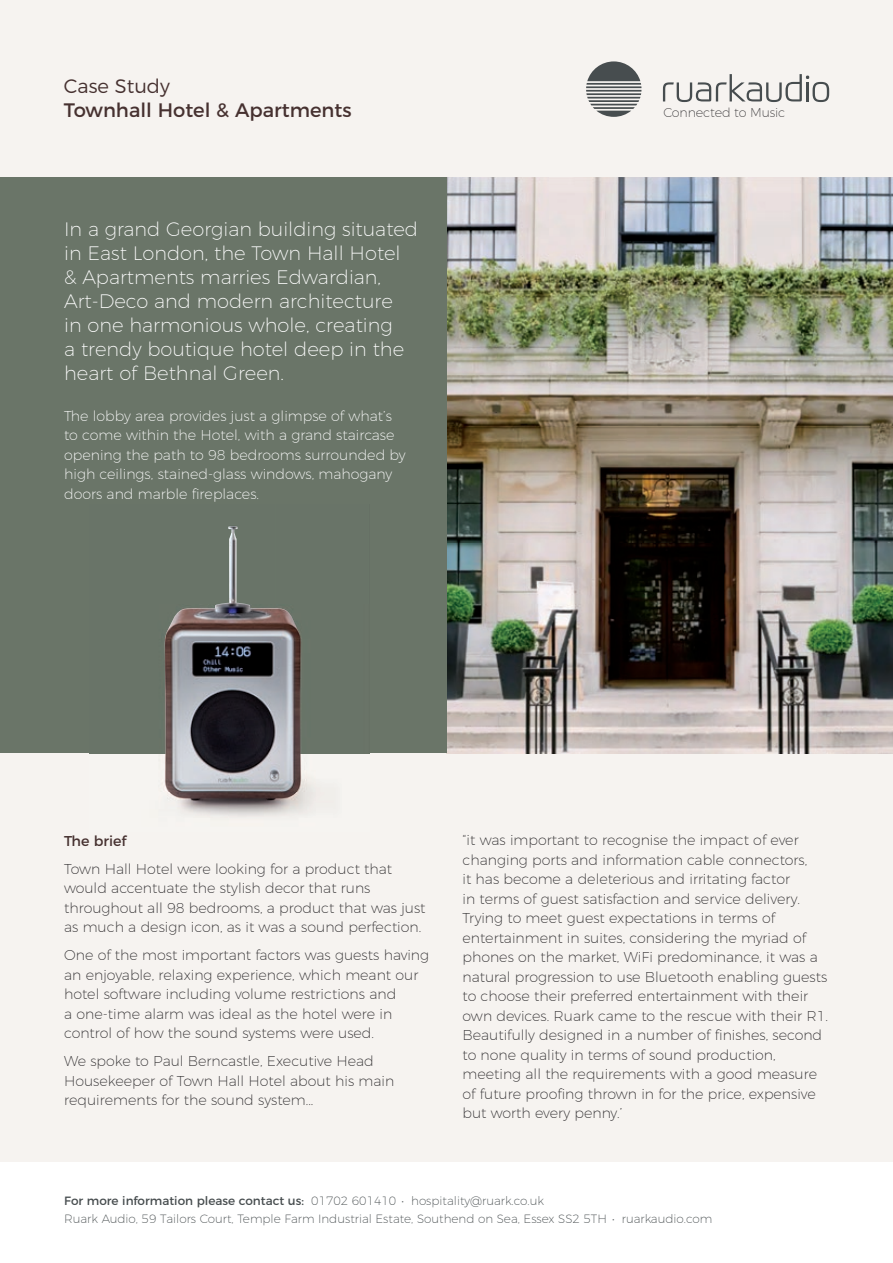
<style>
.page{position:relative;width:893px;height:1263px;background:#fff}
.page>*{position:absolute;margin:0;border:0;box-sizing:border-box;transform-origin:0 0}
.t1{font:200 19.5px/24px "Montserrat";color:#fff}
.t2{font:19.5px "Montserrat";color:#463130}
.t3{font:300 19.5px "Montserrat";color:#463130}
.t4{font:200 14.25px/19.5px "Montserrat";color:#2c2a2c}
.t5{font:200 14.25px/19.5px "Montserrat";color:#fff}
.t6{font:14.25px "Montserrat";color:#463130}
.t7{font:200 12.75px "Montserrat";letter-spacing:-.01em;color:#3b393b}
.t8{font:200 12px/18px "Montserrat";color:#474d4f}
.s1{font-weight:400}
</style>
<div class="page">
<div style="left:0;top:0;width:893px;height:1161px;background:#f6f3f0"></div>
<img style="left:446px;top:178px;width:447px;height:575px">
<div style="left:0;top:178px;width:446px;height:575px;background:#6a7568"></div>
<svg style="left:586px;top:61px;width:55px;height:56px"></svg>
<svg style="left:663px;top:74px;width:166px;height:28px"></svg>
<img style="left:90px;top:753px;width:280px;height:63px">
<img style="left:164px;top:526px;width:137px;height:274px">
<h1 class="t3" style="left:64px;top:71px;width:108px">Case Study</h1>
<h1 class="t2" style="left:64px;top:94px;width:289px">Townhall Hotel &amp; Apartments</h1>
<h1 class="t1" style="left:64px;top:215px;width:355px">In a grand Georgian building situated in East London, the Town Hall Hotel<br>&amp; Apartments marries Edwardian, Art-Deco and modern architecture<br>in one harmonious whole, creating<br>a trendy boutique hotel deep in the heart of Bethnal Green.</h1>
<p class="t5" style="left:64px;top:404px;width:343px">The lobby area provides just a glimpse of what’s to come within the Hotel, with a grand staircase opening the path to 98 bedrooms surrounded by high ceilings, stained-glass windows, mahogany doors and marble fireplaces.</p>
<p class="t7" style="left:663px;top:103px;width:124px">Connected to Music</p>
<p class="t6" style="left:64px;top:829px;width:64px">The brief</p>
<p class="t4" style="left:64px;top:857px;width:363px">Town Hall Hotel were looking for a product that would accentuate the stylish decor that runs throughout all 98 bedrooms, a product that was just as much a design icon, as it was a sound perfection.</p>
<p class="t4" style="left:64px;top:944px;width:367px">One of the most important factors was guests having an enjoyable, relaxing experience, which meant our hotel software including volume restrictions and<br>a one-time alarm was ideal as the hotel were in control of how the sound systems were used.</p>
<p class="t4" style="left:64px;top:1050px;width:332px">We spoke to Paul Berncastle, Executive Head<br>Housekeeper of Town Hall Hotel about his main requirements for the sound system...</p>
<p class="t4" style="left:462px;top:829px;width:367px">“it was important to recognise the impact of ever changing ports and information cable connectors,<br>it has become a deleterious and irritating factor<br>in terms of guest satisfaction and service delivery.<br>Trying to meet guest expectations in terms of entertainment in suites, considering the myriad of phones on the market, WiFi predominance, it was a natural progression to use Bluetooth enabling guests to choose their preferred entertainment with their own devices. Ruark came to the rescue with their R1.<br>Beautifully designed in a number of finishes, second to none quality in terms of sound production, meeting all the requirements with a good measure of future proofing thrown in for the price, expensive but worth every penny.’</p>
<p class="t8" style="left:64px;top:1191px;width:650px"><span class="s1">For more information please contact us:</span> 01702 601410 • hospitality@ruark.co.uk<br>Ruark Audio, 59 Tailors Court, Temple Farm Industrial Estate, Southend on Sea, Essex SS2 5TH • ruarkaudio.com</p>
</div>
